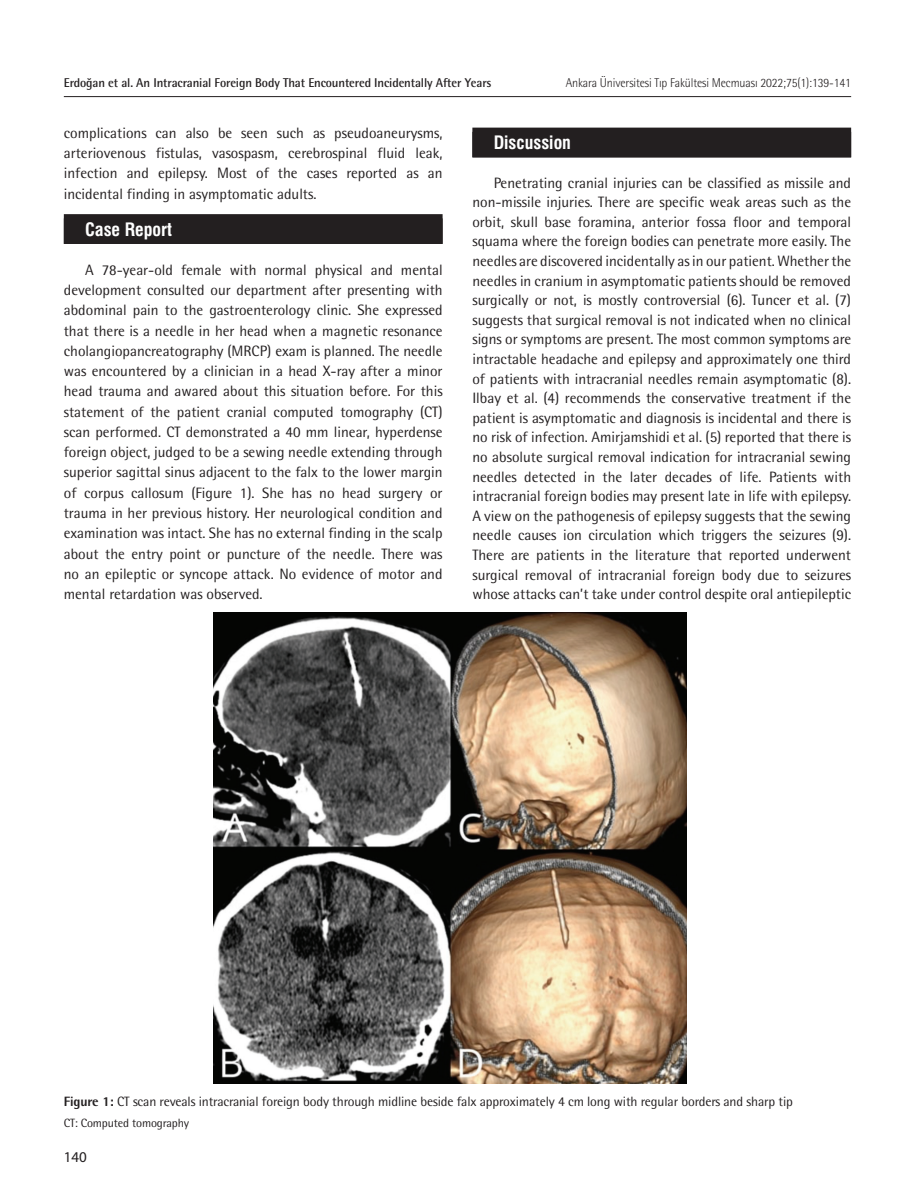
<style>
.page{position:relative;width:915px;height:1191px;background:#fff}
.page>*{position:absolute;margin:0;border:0;box-sizing:border-box;transform-origin:0 0}
.ANA_BASLIK{font:18px "Swiss Condensed Bold Tr";color:#fff}
.YAZI{font:15px/19.6px "Rotis Semi Sans Std";color:#231f20;text-align:justify}
.t1{font:15px "Myriad Pro";color:#231f20}
.RESİM-ALTI{font:13.5px "Rotis Semi Sans Std";letter-spacing:-.01em;color:#231f20}
.t2{font:700 12.75px "Rotis Semi Sans Std";letter-spacing:-.01em;color:#231f20}
.t3{font:300 12.75px "Rotis Semi Sans Std";letter-spacing:-.01em;color:#231f20;scale:.95 1}
.RESİM-ALTI-2{font:12px "Rotis Semi Sans Std";letter-spacing:-.01em;color:#231f20}
.s1{font-weight:800}
</style>
<div class="page">
<hr style="left:64px;top:96px;width:786px;height:1px;background:#231f20">
<div style="left:64px;top:214px;width:378px;height:30px;background:#231f20"></div>
<div style="left:472px;top:128px;width:378px;height:29px;background:#231f20"></div>
<img style="left:214px;top:612px;width:472px;height:471px">
<p class="t2" style="left:64px;top:75px;width:429px">Erdoğan et al. An Intracranial Foreign Body That Encountered Incidentally After Years</p>
<p class="t3" style="left:565px;top:75px;width:302px">Ankara Üniversitesi Tıp Fakültesi Mecmuası 2022;75(1):139-141</p>
<p class="YAZI" style="left:64px;top:123px;width:380px;line-height:20.2px">complications can also be seen such as pseudoaneurysms, arteriovenous fistulas, vasospasm, cerebrospinal fluid leak, infection and epilepsy. Most of the cases reported as an incidental finding in asymptomatic adults.</p>
<p class="ANA_BASLIK" style="left:85px;top:218px;width:88px">Case Report</p>
<p class="YAZI" style="left:64px;top:259px;width:380px;line-height:20.2px;text-indent:21px">A 78-year-old female with normal physical and mental development consulted our department after presenting with abdominal pain to the gastroenterology clinic. She expressed that there is a needle in her head when a magnetic resonance cholangiopancreatography (MRCP) exam is planned. The needle was encountered by a clinician in a head X-ray after a minor head trauma and awared about this situation before. For this statement of the patient cranial computed tomography (CT) scan performed. CT demonstrated a 40 mm linear, hyperdense foreign object, judged to be a sewing needle extending through superior sagittal sinus adjacent to the falx to the lower margin of corpus callosum (Figure 1). She has no head surgery or trauma in her previous history. Her neurological condition and examination was intact. She has no external finding in the scalp about the entry point or puncture of the needle. There was no an epileptic or syncope attack. No evidence of motor and mental retardation was observed.</p>
<p class="ANA_BASLIK" style="left:493px;top:132px;width:79px">Discussion</p>
<p class="YAZI" style="left:472px;top:173px;width:380px;text-indent:21px">Penetrating cranial injuries can be classified as missile and non-missile injuries. There are specific weak areas such as the orbit, skull base foramina, anterior fossa floor and temporal squama where the foreign bodies can penetrate more easily. The needles are discovered incidentally as in our patient. Whether the needles in cranium in asymptomatic patients should be removed surgically or not, is mostly controversial (6). Tuncer et al. (7) suggests that surgical removal is not indicated when no clinical signs or symptoms are present. The most common symptoms are intractable headache and epilepsy and approximately one third of patients with intracranial needles remain asymptomatic (8).<br>Ilbay et al. (4) recommends the conservative treatment if the patient is asymptomatic and diagnosis is incidental and there is no risk of infection. Amirjamshidi et al. (5) reported that there is no absolute surgical removal indication for intracranial sewing needles detected in the later decades of life. Patients with intracranial foreign bodies may present late in life with epilepsy.<br>A view on the pathogenesis of epilepsy suggests that the sewing needle causes ion circulation which triggers the seizures (9).<br>There are patients in the literature that reported underwent surgical removal of intracranial foreign body due to seizures whose attacks can’t take under control despite oral antiepileptic</p>
<p class="RESİM-ALTI" style="left:64px;top:1093px;width:730px"><span class="s1">Figure 1:</span> CT scan reveals intracranial foreign body through midline beside falx approximately 4 cm long with regular borders and sharp tip</p>
<p class="RESİM-ALTI-2" style="left:64px;top:1116px;width:127px">CT: Computed tomography</p>
<p class="t1" style="left:64px;top:1147px;width:25px">140</p>
</div>
